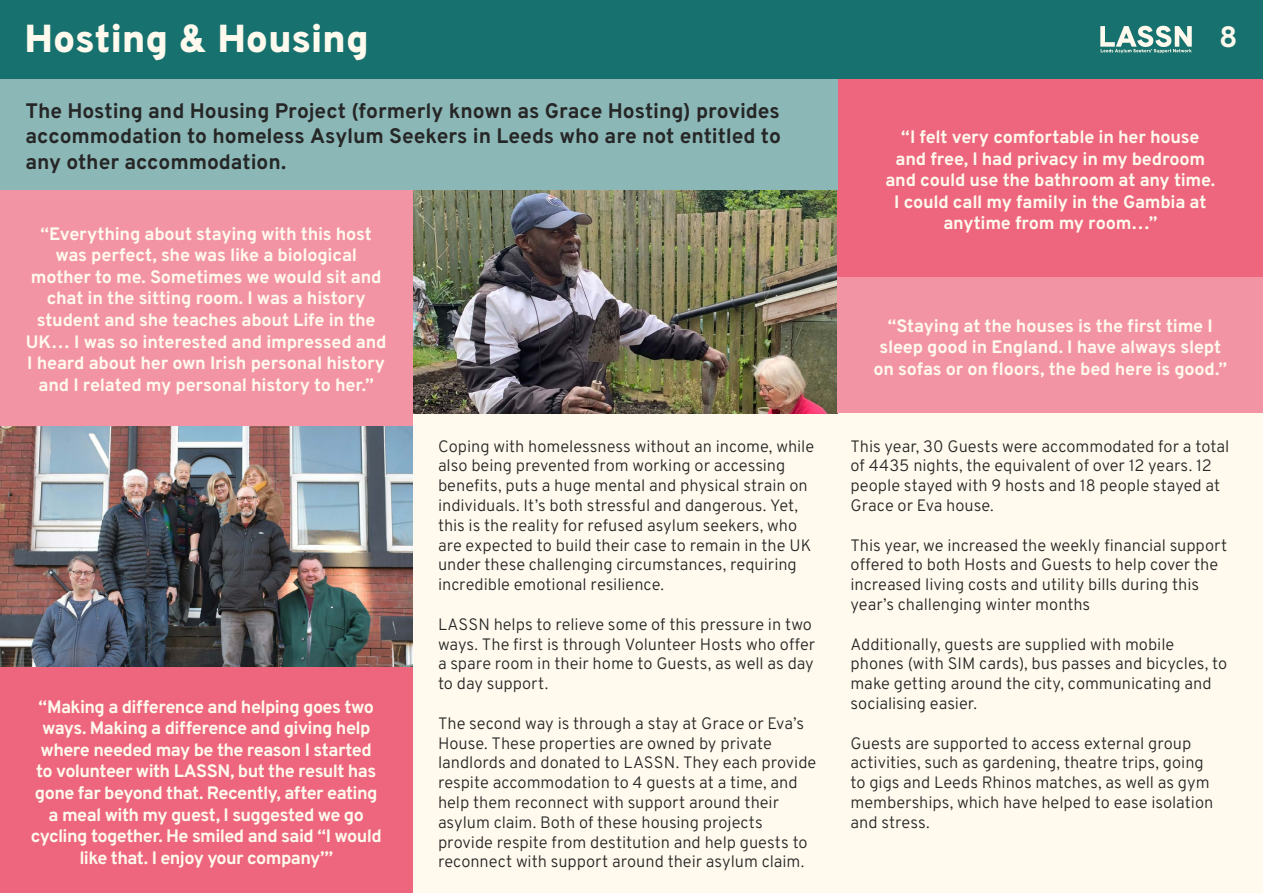
<style>
.page{position:relative;width:1263px;height:893px;background:#fffaed}
.page>*{position:absolute;margin:0;border:0;box-sizing:border-box;transform-origin:0 0}
.t1{font:900 39px "Overpass";letter-spacing:-.005em;color:#fffaed}
.t2{font:700 29.4px "Overpass";color:#fffaed}
.t3{font:700 21px/25.2px "Overpass";letter-spacing:-.005em;color:#262626;text-align:justify}
.t4{font:700 18px/21.6px "Overpass";letter-spacing:-.015em;color:#fffaed;text-align:center}
.t5{font:300 16.5px/19.8px "Overpass";color:#262626}
</style>
<div class="page">
<div style="left:0;top:0;width:1263px;height:79px;background:#17716e"></div>
<svg style="left:1100px;top:26px;width:92px;height:27px"></svg>
<img style="left:0;top:425px;width:412px;height:243px">
<img style="left:412px;top:189px;width:426px;height:224px">
<div style="left:0;top:189px;width:412px;height:236px;background:#f394a5"></div>
<div style="left:838px;top:79px;width:425px;height:199px;background:#ed667e"></div>
<div style="left:0;top:668px;width:412px;height:225px;background:#ed667e"></div>
<div style="left:838px;top:278px;width:425px;height:135px;background:#f394a5"></div>
<div style="left:0;top:79px;width:838px;height:110px;background:#8bb8b7"></div>
<h1 class="t1" style="left:25px;top:7px;width:346px">Hosting &amp; Housing</h1>
<h2 class="t2" style="left:1219px;top:13px;width:20px">8</h2>
<p class="t3" style="left:26px;top:97px;width:757px">The Hosting and Housing Project (formerly known as Grace Hosting) provides accommodation to homeless Asylum Seekers in Leeds who are not entitled to any other accommodation.</p>
<p class="t4" style="left:26px;top:222px;width:362px">“Everything about staying with this host was perfect, she was like a biological mother to me. Sometimes we would sit and chat in the sitting room. I was a history student and she teaches about Life in the UK… I was so interested and impressed and I heard about her own Irish personal history and I related my personal history to her.”</p>
<p class="t4" style="left:31px;top:695px;width:352px">“Making a difference and helping goes two ways. Making a difference and giving help where needed may be the reason I started to volunteer with LASSN, but the result has gone far beyond that. Recently, after eating a meal with my guest, I suggested we go cycling together. He smiled and said “I would like that. I enjoy your company’”</p>
<p class="t5" style="left:438px;top:435px;width:378px">Coping with homelessness without an income, while also being prevented from working or accessing benefits, puts a huge mental and physical strain on individuals. It’s both stressful and dangerous. Yet, this is the reality for refused asylum seekers, who are expected to build their case to remain in the UK under these challenging circumstances, requiring incredible emotional resilience.</p>
<p class="t5" style="left:438px;top:613px;width:379px">LASSN helps to relieve some of this pressure in two ways. The first is through Volunteer Hosts who offer a spare room in their home to Guests, as well as day to day support.</p>
<p class="t5" style="left:438px;top:712px;width:380px">The second way is through a stay at Grace or Eva’s House. These properties are owned by private landlords and donated to LASSN. They each provide respite accommodation to 4 guests at a time, and help them reconnect with support around their asylum claim. Both of these housing projects provide respite from destitution and help guests to reconnect with support around their asylum claim.</p>
<p class="t4" style="left:885px;top:125px;width:331px">“I felt very comfortable in her house and free, I had privacy in my bedroom and could use the bathroom at any time.<br>I could call my family in the Gambia at anytime from my room…”</p>
<p class="t4" style="left:873px;top:314px;width:355px">“Staying at the houses is the first time I sleep good in England. I have always slept on sofas or on floors, the bed here is good.”</p>
<p class="t5" style="left:850px;top:435px;width:380px">This year, 30 Guests were accommodated for a total of 4435 nights, the equivalent of over 12 years. 12 people stayed with 9 hosts and 18 people stayed at Grace or Eva house.</p>
<p class="t5" style="left:850px;top:534px;width:378px">This year, we increased the weekly financial support offered to both Hosts and Guests to help cover the increased living costs and utility bills during this year’s challenging winter months</p>
<p class="t5" style="left:850px;top:633px;width:378px">Additionally, guests are supplied with mobile phones (with SIM cards), bus passes and bicycles, to make getting around the city, communicating and socialising easier.</p>
<p class="t5" style="left:850px;top:732px;width:364px">Guests are supported to access external group activities, such as gardening, theatre trips, going to gigs and Leeds Rhinos matches, as well as gym memberships, which have helped to ease isolation and stress.</p>
</div>
